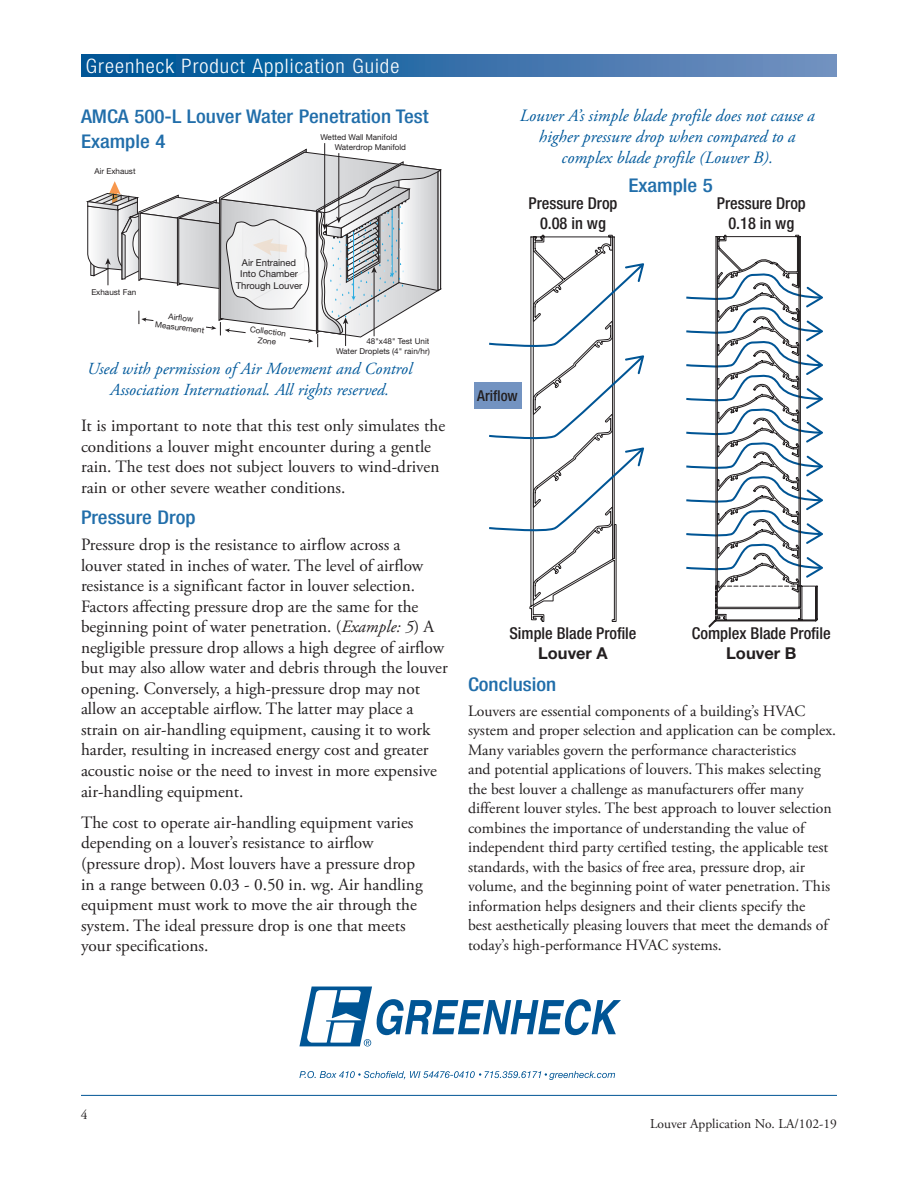
<style>
.page{position:relative;width:918px;height:1188px;background:#fff}
.page>*{position:absolute;margin:0;border:0;box-sizing:border-box;transform-origin:0 0}
.FA-Normal{font:300 condensed 19.95px "Helvetica Neue LT Std";letter-spacing:.05em;color:#fff;scale:1.05 1}
.FA-Sub-head{font:500 condensed 18.9px/25.2px "Helvetica Neue LT Std";color:#216eaa;scale:1.11 1}
.FA-Body{font:17.25px/20.5px "Adobe Garamond Pro";color:#231f20}
.FA-Sub-head-2{font:17.25px/20.5px "Adobe Garamond Pro";color:#231f20}
.FA-Body-2{font:italic 17.25px/21px "Adobe Garamond Pro";color:#00599b;text-align:center}
.FA-Sub-head-3{font:italic 16.8px/20.2px "Adobe Garamond Pro";color:#00599b;text-align:center}
.t1{font:500 condensed 16.35px/19.6px "Helvetica Neue LT Std";color:#231f20;text-align:center}
.FA-Body-3{font:15.75px/19.5px "Adobe Garamond Pro";color:#231f20}
.t2{font:500 condensed 15px "Helvetica Neue LT Std";color:#231f20}
.t3{font:13.5px "Adobe Garamond Pro";color:#231f20}
.t4{font:9.45px/11.4px "Helvetica Neue LT Std";color:#231f20;text-align:center}
.t5{font:8.1px/9.8px "Helvetica Neue LT Std";color:#231f20;text-align:center}
.s1{font-style:italic}
.s2{font-weight:700;font-stretch:normal}
</style>
<div class="page">
<hr style="left:81px;top:1095px;width:756px;height:1px;background:#005595">
<svg style="left:81px;top:54px;width:756px;height:22px;background:#3270a9"></svg>
<svg style="left:299px;top:987px;width:322px;height:59px"></svg>
<svg style="left:299px;top:1071px;width:316px;height:9px"></svg>
<hr style="left:324px;top:143px;width:1px;height:82px;background:#231f20">
<svg style="left:86px;top:148px;width:356px;height:199px"></svg>
<svg style="left:489px;top:234px;width:155px;height:388px"></svg>
<svg style="left:686px;top:235px;width:137px;height:393px"></svg>
<div style="left:474px;top:382px;width:47px;height:28px;background:#7393c1"></div>
<p class="FA-Normal" style="left:86px;top:54px;width:300px">Greenheck Product Application Guide</p>
<p class="FA-Sub-head" style="left:81px;top:103px;width:315px">AMCA 500-L Louver Water Penetration Test<br>Example 4</p>
<p class="FA-Body-2" style="left:520px;top:105px;width:297px">Louver A’s simple blade profile does not cause a higher pressure drop when compared to a complex blade profile (Louver B).</p>
<p class="t5" style="left:335px;top:132px;width:73px;line-height:10.5px;text-align:left;text-indent:-14px">Wetted Wall Manifold<br>Waterdrop Manifold</p>
<p class="t5" style="left:94px;top:166px;width:43px">Air Exhaust</p>
<p class="FA-Sub-head" style="left:629px;top:172px;width:78px">Example 5</p>
<p class="t5" style="left:91px;top:287px;width:46px">Exhaust Fan</p>
<p class="t5" style="left:157px;top:310px;width:51px;rotate:7deg">Airfl ow<br>Measurement</p>
<p class="t4" style="left:236px;top:257px;width:68px">Air Entrained<br>Into Chamber<br>Through Louver</p>
<p class="t5" style="left:251px;top:324px;width:38px;rotate:7deg">Collection<br>Zone</p>
<p class="t5" style="left:336px;top:336px;width:95px;line-height:10.2px;text-align:right">48"x48" Test Unit<br>Water Droplets (4" rain/hr)</p>
<p class="FA-Sub-head-3" style="left:87px;top:359px;width:327px">Used with permission of Air Movement and Control<br>Association International. All rights reserved.</p>
<p class="FA-Sub-head-2" style="left:81px;top:416px;width:366px">It is important to note that this test only simulates the conditions a louver might encounter during a gentle rain. The test does not subject louvers to wind-driven rain or other severe weather conditions.</p>
<p class="FA-Sub-head" style="left:81px;top:504px;width:105px">Pressure Drop</p>
<p class="FA-Body" style="left:81px;top:535px;width:368px">Pressure drop is the resistance to airflow across a<br>louver stated in inches of water. The level of airflow resistance is a significant factor in louver selection.<br>Factors affecting pressure drop are the same for the beginning point of water penetration. (<span class="s1">Example: 5</span>) A negligible pressure drop allows a high degree of airflow but may also allow water and debris through the louver opening. Conversely, a high-pressure drop may not allow an acceptable airflow. The latter may place a strain on air-handling equipment, causing it to work harder, resulting in increased energy cost and greater acoustic noise or the need to invest in more expensive air-handling equipment.</p>
<p class="FA-Body" style="left:81px;top:813px;width:343px">The cost to operate air-handling equipment varies depending on a louver’s resistance to airflow (pressure drop). Most louvers have a pressure drop in a range between 0.03 - 0.50 in. wg. Air handling equipment must work to move the air through the system. The ideal pressure drop is one that meets your specifications.</p>
<p class="t1" style="left:529px;top:194px;width:90px">Pressure Drop<br>0.08 in wg</p>
<p class="t1" style="left:717px;top:194px;width:90px">Pressure Drop<br>0.18 in wg</p>
<p class="t2" style="left:477px;top:387px;width:42px">Ariflow</p>
<p class="t1" style="left:509px;top:624px;width:129px">Simple Blade Profile<br><span class="s2">Louver A</span></p>
<p class="t1" style="left:692px;top:624px;width:141px">Complex Blade Profile<br><span class="s2">Louver B</span></p>
<p class="FA-Sub-head" style="left:468px;top:671px;width:81px">Conclusion</p>
<p class="FA-Body-3" style="left:468px;top:701px;width:370px">Louvers are essential components of a building’s HVAC system and proper selection and application can be complex.<br>Many variables govern the performance characteristics<br>and potential applications of louvers. This makes selecting the best louver a challenge as manufacturers offer many different louver styles. The best approach to louver selection combines the importance of understanding the value of independent third party certified testing, the applicable test standards, with the basics of free area, pressure drop, air volume, and the beginning point of water penetration. This information helps designers and their clients specify the<br>best aesthetically pleasing louvers that meet the demands of today’s high-performance HVAC systems.</p>
<p class="t3" style="left:81px;top:1106px;width:8px">4</p>
<p class="t3" style="left:650px;top:1116px;width:188px">Louver Application No. LA/102-19</p>
</div>
